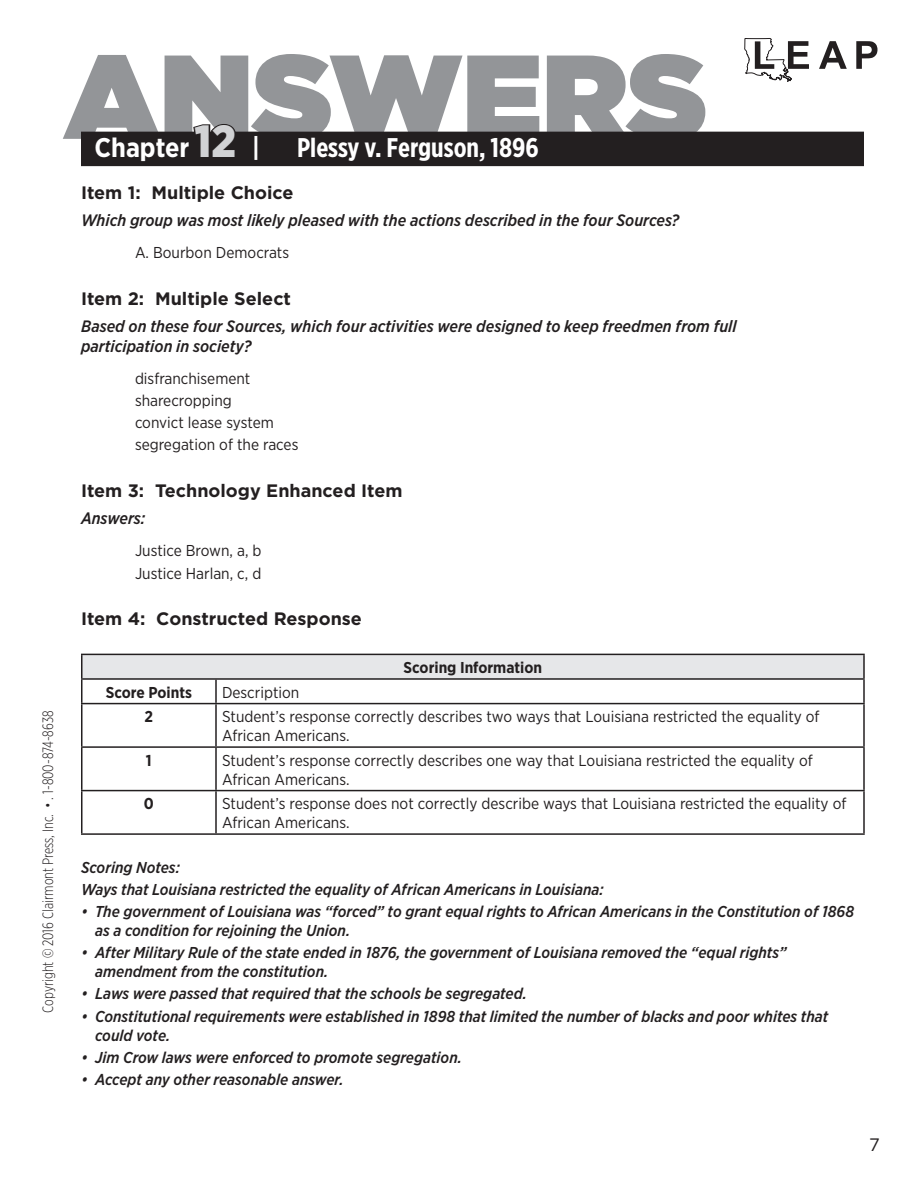
<style>
.page{position:relative;width:918px;height:1188px;background:#fff}
.page>*{position:absolute;margin:0;border:0;box-sizing:border-box;transform-origin:0 0}
.Chapter_Title_-_REVE{font:700 27px "Gotham X Narrow";color:#fff}
.Chapter_Title_-_REVE-2{font:700 27px "Gotham Narrow";color:#fff}
.A_-_SUBTITLE__Item{font:700 18px "Gotham";color:#231f20}
.t1{font:18px "Gotham";color:#231f20}
.A_-_QUESTION__italic{font:italic 500 16.5px/19.8px "Gotham Narrow";color:#231f20}
.A_-_Column_B__book{font:italic 500 15.75px/18.9px "Gotham Narrow";color:#231f20}
.A_-_Column_B__book-2{font:15.75px/18.9px "Gotham Narrow";color:#231f20}
.A_-_ANSWER__indented{font:15.75px "Gotham Narrow";color:#231f20}
.A_-_COLUMN_A__bold{font:700 15.75px "Gotham Narrow";color:#231f20}
.t2{font:300 15px "Gotham X Narrow";color:#231f20}
.s1{font-weight:900;font-size:45px;color:#d1d2d4}
.s2{font-family:"Gotham X Narrow"}
</style>
<div class="page">
<svg style="left:744px;top:38px;width:134px;height:44px"></svg>
<svg style="left:547px;top:54px;width:158px;height:78px"></svg>
<div style="left:81px;top:132px;width:783px;height:34px;background:#231f20"></div>
<svg style="left:63px;top:54px;width:476px;height:85px"></svg>
<div style="left:82px;top:654px;width:782px;height:25px;background:#e6e7e9"></div>
<hr style="left:81px;top:654px;width:135px;height:1px;background:#231f20">
<hr style="left:216px;top:654px;width:649px;height:1px;background:#231f20">
<hr style="left:863px;top:655px;width:2px;height:23px;background:#231f20">
<hr style="left:81px;top:678px;width:135px;height:2px;background:#231f20">
<svg style="left:81px;top:655px;width:1px;height:48px"></svg>
<hr style="left:216px;top:678px;width:649px;height:2px;background:#231f20">
<hr style="left:215px;top:680px;width:2px;height:23px;background:#231f20">
<hr style="left:863px;top:680px;width:2px;height:23px;background:#231f20">
<hr style="left:81px;top:703px;width:135px;height:1px;background:#231f20">
<hr style="left:81px;top:704px;width:1px;height:42px;background:#231f20">
<hr style="left:216px;top:703px;width:649px;height:1px;background:#231f20">
<hr style="left:215px;top:704px;width:2px;height:42px;background:#231f20">
<hr style="left:863px;top:704px;width:2px;height:42px;background:#231f20">
<hr style="left:81px;top:746px;width:135px;height:2px;background:#231f20">
<hr style="left:81px;top:748px;width:1px;height:42px;background:#231f20">
<hr style="left:216px;top:746px;width:649px;height:2px;background:#231f20">
<hr style="left:215px;top:748px;width:2px;height:42px;background:#231f20">
<hr style="left:863px;top:748px;width:2px;height:42px;background:#231f20">
<hr style="left:81px;top:790px;width:135px;height:1px;background:#231f20">
<hr style="left:81px;top:791px;width:1px;height:42px;background:#231f20">
<hr style="left:216px;top:790px;width:649px;height:1px;background:#231f20">
<hr style="left:215px;top:791px;width:2px;height:42px;background:#231f20">
<hr style="left:863px;top:791px;width:2px;height:42px;background:#231f20">
<hr style="left:81px;top:833px;width:135px;height:2px;background:#231f20">
<hr style="left:216px;top:833px;width:649px;height:2px;background:#231f20">
<p class="t2" style="left:39px;top:1012px;width:303px;rotate:-90deg">Copyright © 2016 Clairmont Press, Inc. • . 1-800-874-8638</p>
<p class="Chapter_Title_-_REVE-2" style="left:94px;top:131px;width:167px">Chapter <span class="s1">12</span> <span class="s2">|</span></p>
<p class="Chapter_Title_-_REVE" style="left:297px;top:131px;width:243px">Plessy v. Ferguson, 1896</p>
<p class="A_-_SUBTITLE__Item" style="left:81px;top:181px;width:214px">Item 1: Multiple Choice</p>
<p class="A_-_QUESTION__italic" style="left:81px;top:210px;width:600px">Which group was most likely pleased with the actions described in the four Sources?</p>
<p class="A_-_ANSWER__indented" style="left:135px;top:243px;width:156px">A. Bourbon Democrats</p>
<p class="A_-_SUBTITLE__Item" style="left:81px;top:287px;width:212px">Item 2: Multiple Select</p>
<p class="A_-_QUESTION__italic" style="left:81px;top:316px;width:657px">Based on these four Sources, which four activities were designed to keep freedmen from full participation in society?</p>
<p class="A_-_ANSWER__indented" style="left:135px;top:369px;width:117px">disfranchisement</p>
<p class="A_-_ANSWER__indented" style="left:135px;top:391px;width:98px">sharecropping</p>
<p class="A_-_ANSWER__indented" style="left:135px;top:413px;width:140px">convict lease system</p>
<p class="A_-_ANSWER__indented" style="left:135px;top:435px;width:165px">segregation of the races</p>
<p class="A_-_SUBTITLE__Item" style="left:81px;top:479px;width:323px">Item 3: Technology Enhanced Item</p>
<p class="A_-_QUESTION__italic" style="left:81px;top:508px;width:66px">Answers:</p>
<p class="A_-_ANSWER__indented" style="left:135px;top:541px;width:128px">Justice Brown, a, b</p>
<p class="A_-_ANSWER__indented" style="left:135px;top:563px;width:128px">Justice Harlan, c, d</p>
<p class="A_-_SUBTITLE__Item" style="left:81px;top:607px;width:282px">Item 4: Constructed Response</p>
<p class="A_-_COLUMN_A__bold" style="left:404px;top:657px;width:140px">Scoring Information</p>
<p class="A_-_COLUMN_A__bold" style="left:106px;top:682px;width:88px">Score Points</p>
<p class="A_-_Column_B__book-2" style="left:222px;top:682px;width:79px">Description</p>
<p class="A_-_COLUMN_A__bold" style="left:145px;top:707px;width:10px">2</p>
<p class="A_-_Column_B__book-2" style="left:222px;top:707px;width:599px">Student’s response correctly describes two ways that Louisiana restricted the equality of<br>African Americans.</p>
<p class="A_-_COLUMN_A__bold" style="left:146px;top:750px;width:7px">1</p>
<p class="A_-_Column_B__book-2" style="left:222px;top:750px;width:592px">Student’s response correctly describes one way that Louisiana restricted the equality of<br>African Americans.</p>
<p class="A_-_COLUMN_A__bold" style="left:144px;top:794px;width:12px">0</p>
<p class="A_-_Column_B__book-2" style="left:222px;top:794px;width:626px">Student’s response does not correctly describe ways that Louisiana restricted the equality of<br>African Americans.</p>
<p class="A_-_Column_B__book" style="left:81px;top:858px;width:100px">Scoring Notes:</p>
<p class="A_-_Column_B__book" style="left:81px;top:880px;width:524px">Ways that Louisiana restricted the equality of African Americans in Louisiana:</p>
<p class="A_-_Column_B__book" style="left:95px;top:902px;width:761px;text-indent:-14px">• The government of Louisiana was “forced” to grant equal rights to African Americans in the Constitution of 1868 as a condition for rejoining the Union.</p>
<p class="A_-_Column_B__book" style="left:95px;top:943px;width:693px;text-indent:-14px">• After Military Rule of the state ended in 1876, the government of Louisiana removed the “equal rights” amendment from the constitution.</p>
<p class="A_-_Column_B__book" style="left:81px;top:984px;width:448px">• Laws were passed that required that the schools be segregated.</p>
<p class="A_-_Column_B__book" style="left:95px;top:1006px;width:735px;text-indent:-14px">• Constitutional requirements were established in 1898 that limited the number of blacks and poor whites that could vote.</p>
<p class="A_-_Column_B__book" style="left:81px;top:1047px;width:383px">• Jim Crow laws were enforced to promote segregation.</p>
<p class="A_-_Column_B__book" style="left:81px;top:1070px;width:264px">• Accept any other reasonable answer.</p>
<p class="t1" style="left:869px;top:1133px;width:12px">7</p>
</div>
